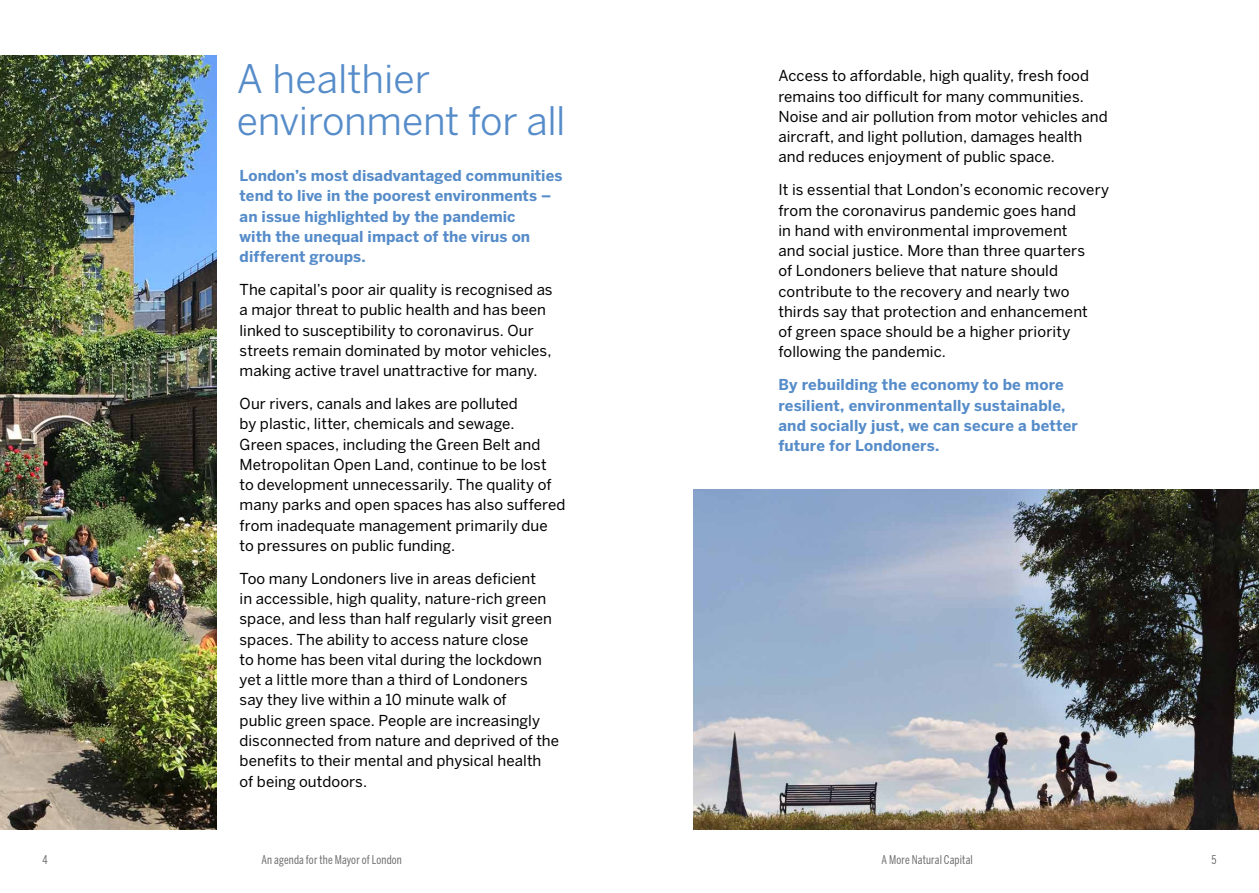
<style>
.page{position:relative;width:1259px;height:893px;background:#fff}
.page>*{position:absolute;margin:0;border:0;box-sizing:border-box;transform-origin:0 0}
.t1{font:39px/42px "Benton Sans";letter-spacing:-.01em;color:#568cc9}
.t2{font:15px/20.2px "Benton Sans";letter-spacing:.005em;color:#000}
.t3{font:700 15px/20.2px "Benton Sans";letter-spacing:.01em;color:#568cc9}
.t4{font:12px "Benton Sans Comp";letter-spacing:.015em;color:#706f6f}
</style>
<div class="page">
<img style="left:0;top:55px;width:216px;height:774px">
<img style="left:693px;top:489px;width:566px;height:340px">
<h1 class="t1" style="left:237px;top:57px;width:330px">A healthier environment for all</h1>
<p class="t3" style="left:240px;top:165px;width:324px">London’s most disadvantaged communities tend to live in the poorest environments – an issue highlighted by the pandemic<br>with the unequal impact of the virus on different groups.</p>
<p class="t2" style="left:240px;top:279px;width:314px">The capital’s poor air quality is recognised as a major threat to public health and has been linked to susceptibility to coronavirus. Our streets remain dominated by motor vehicles, making active travel unattractive for many.</p>
<p class="t2" style="left:240px;top:393px;width:327px">Our rivers, canals and lakes are polluted<br>by plastic, litter, chemicals and sewage.<br>Green spaces, including the Green Belt and Metropolitan Open Land, continue to be lost<br>to development unnecessarily. The quality of many parks and open spaces has also suffered from inadequate management primarily due to pressures on public funding.</p>
<p class="t2" style="left:240px;top:568px;width:321px">Too many Londoners live in areas deficient<br>in accessible, high quality, nature-rich green space, and less than half regularly visit green spaces. The ability to access nature close<br>to home has been vital during the lockdown yet a little more than a third of Londoners<br>say they live within a 10 minute walk of<br>public green space. People are increasingly disconnected from nature and deprived of the benefits to their mental and physical health<br>of being outdoors.</p>
<p class="t2" style="left:778px;top:66px;width:331px">Access to affordable, high quality, fresh food remains too difficult for many communities.<br>Noise and air pollution from motor vehicles and aircraft, and light pollution, damages health and reduces enjoyment of public space.</p>
<p class="t2" style="left:778px;top:180px;width:332px">It is essential that London’s economic recovery from the coronavirus pandemic goes hand<br>in hand with environmental improvement<br>and social justice. More than three quarters<br>of Londoners believe that nature should contribute to the recovery and nearly two thirds say that protection and enhancement<br>of green space should be a higher priority following the pandemic.</p>
<p class="t3" style="left:778px;top:374px;width:301px">By rebuilding the economy to be more resilient, environmentally sustainable, and socially just, we can secure a better future for Londoners.</p>
<p class="t4" style="left:43px;top:852px;width:7px">4</p>
<p class="t4" style="left:261px;top:852px;width:142px">An agenda for the Mayor of London</p>
<p class="t4" style="left:881px;top:852px;width:93px">A More Natural Capital</p>
<p class="t4" style="left:1211px;top:852px;width:7px">5</p>
</div>
